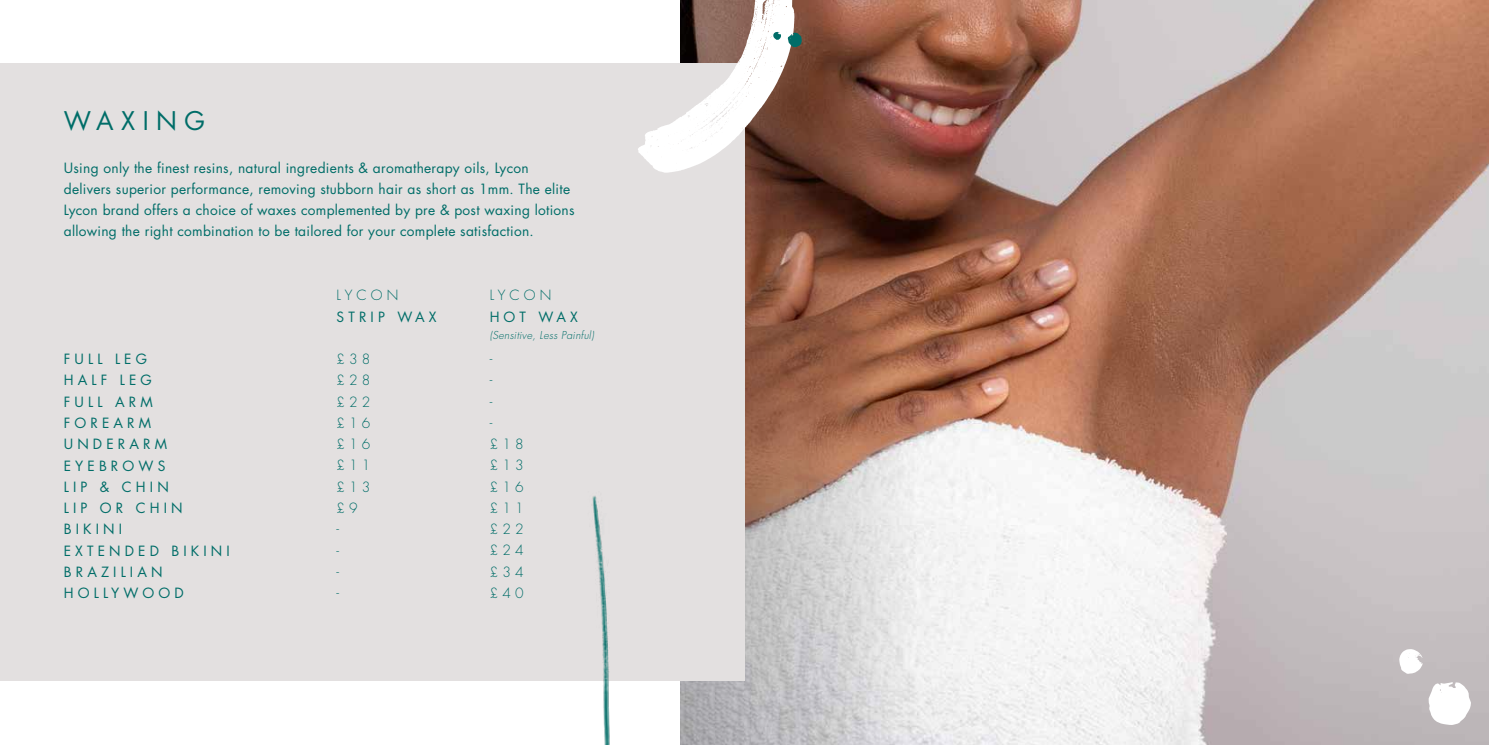
<style>
.page{position:relative;width:1489px;height:745px;background:#fff}
.page>*{position:absolute;margin:0;border:0;box-sizing:border-box;transform-origin:0 0}
.t1{font:25px "Futura TR";letter-spacing:.3em;color:#006d68}
.t2{font:13.75px/21.2px "Futura TR";letter-spacing:.02em;color:#006d68}
.t3{font:13.75px/21.2px "Futura TR";letter-spacing:.3em;color:#006d68}
.t4{font:300 13.75px/21.2px "Futura TR";letter-spacing:.3em;color:#006d68}
.t5{font:italic 300 10.62px "Futura TR";letter-spacing:.025em;color:#006d68}
</style>
<div class="page">
<img style="left:918px;top:0;width:570px;height:744px">
<svg style="left:680px;top:0;width:238px;height:744px;background:#a6867a"></svg>
<div style="left:0;top:64px;width:744px;height:616px;background:#e3e0e0"></div>
<svg style="left:637px;top:0;width:164px;height:173px"></svg>
<svg style="left:1428px;top:681px;width:42px;height:43px"></svg>
<svg style="left:1399px;top:648px;width:23px;height:25px"></svg>
<img style="left:573px;top:496px;width:41px;height:248px">
<h1 class="t1" style="left:64px;top:105px;width:143px">WAXING</h1>
<p class="t2" style="left:64px;top:157px;width:512px">Using only the finest resins, natural ingredients &amp; aromatherapy oils, Lycon delivers superior performance, removing stubborn hair as short as 1mm. The elite Lycon brand offers a choice of waxes complemented by pre &amp; post waxing lotions allowing the right combination to be tailored for your complete satisfaction.</p>
<p class="t3" style="left:64px;top:348px;width:167px">FULL LEG<br>HALF LEG<br>FULL ARM<br>FOREARM<br>UNDERARM<br>EYEBROWS<br>LIP &amp; CHIN<br>LIP OR CHIN<br>BIKINI<br>EXTENDED BIKINI<br>BRAZILIAN<br>HOLLYWOOD</p>
<p class="t4" style="left:336px;top:285px;width:63px">LYCON</p>
<p class="t3" style="left:336px;top:306px;width:102px">STRIP WAX</p>
<p class="t4" style="left:336px;top:348px;width:35px">£38 £28 £22 £16 £16 £11 £13 £ 9<br>-</p>
<p class="t4" style="left:336px;top:561px;width:4px">- -</p>
<p class="t4" style="left:489px;top:285px;width:63px">LYCON</p>
<p class="t2" style="left:489px;top:306px;width:90px">HOT WAX</p>
<p class="t4" style="left:489px;top:348px;width:35px">-<br>-<br>-<br>- £18 £13 £16 £11 £22 £24 £34 £40</p>
<p class="t5" style="left:489px;top:328px;width:106px">(Sensitive, Less Painful)</p>
</div>
